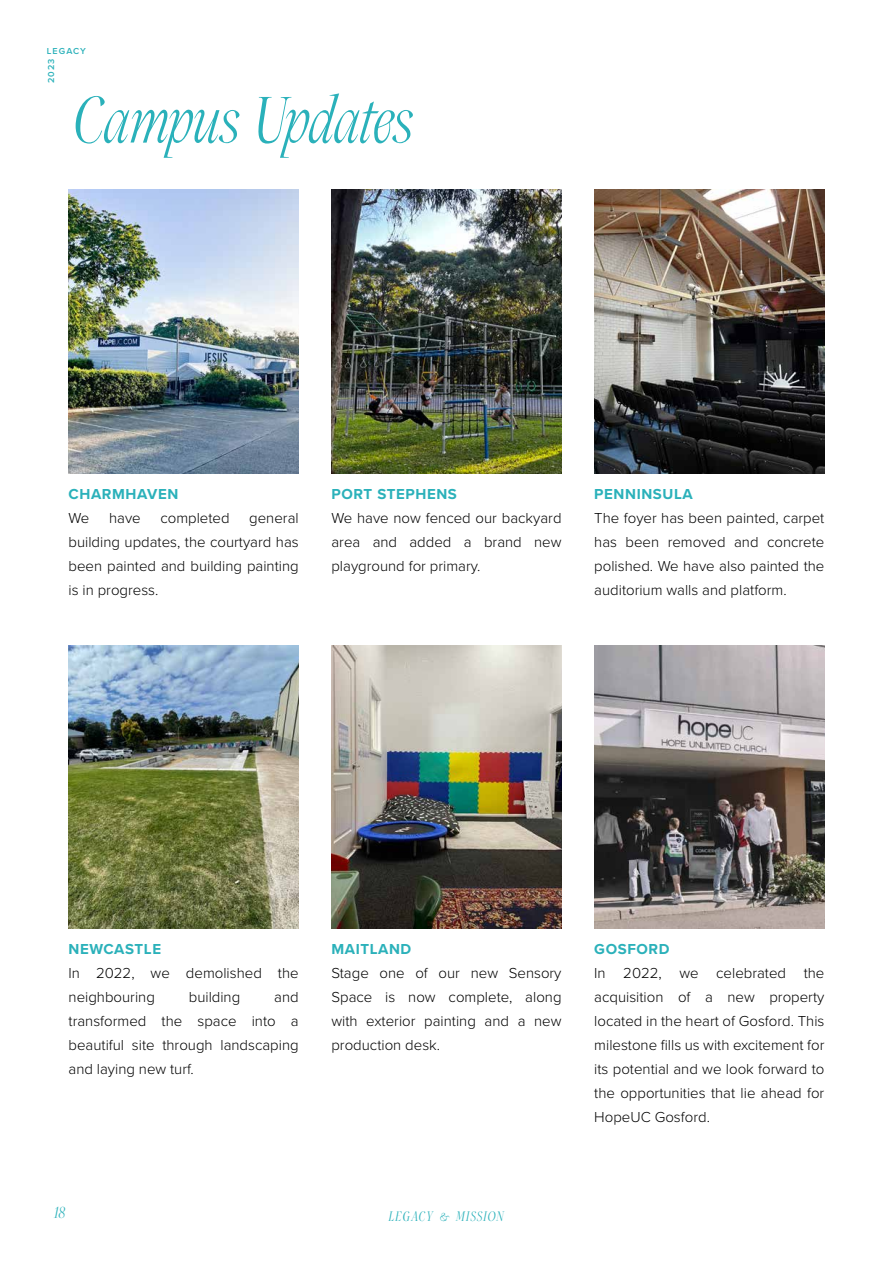
<style>
.page{position:relative;width:893px;height:1263px;background:#fff}
.page>*{position:absolute;margin:0;border:0;box-sizing:border-box;transform-origin:0 0}
.t1{font:italic 73.35px "Dark Paradise";color:#2ab1ba}
.t2{font:italic 18px "Dark Paradise";color:#2bb1ba}
.t3{font:italic 15.45px "Dark Paradise";letter-spacing:.1em;color:#2bb1ba}
.t4{font:300 15px/24px "Proxima Nova";color:#000;text-align:justify}
.t5{font:700 15px "Proxima Nova";letter-spacing:.04em;color:#2bb1ba}
.t6{font:600 9px "Proxima Nova";letter-spacing:.12em;color:#2bb1ba}
</style>
<div class="page">
<img style="left:69px;top:189px;width:230px;height:284px">
<img style="left:69px;top:645px;width:230px;height:284px">
<img style="left:594px;top:645px;width:230px;height:284px">
<img style="left:331px;top:645px;width:231px;height:284px">
<img style="left:594px;top:189px;width:230px;height:284px">
<img style="left:331px;top:189px;width:231px;height:284px">
<p class="t6" style="left:47px;top:44px;width:41px">LEGACY</p>
<p class="t6" style="left:44px;top:83px;width:26px;rotate:-90deg">2023</p>
<h1 class="t1" style="left:75px;top:80px;width:339px">Campus Updates</h1>
<p class="t5" style="left:69px;top:482px;width:111px">CHARMHAVEN</p>
<p class="t5" style="left:331px;top:482px;width:127px">PORT STEPHENS</p>
<p class="t5" style="left:594px;top:482px;width:100px">PENNINSULA</p>
<p class="t4" style="left:69px;top:505px;width:22px">We</p>
<p class="t4" style="left:109px;top:505px;width:33px">have</p>
<p class="t4" style="left:160px;top:505px;width:71px">completed</p>
<p class="t4" style="left:69px;top:505px;width:232px;text-indent:181px">general building updates, the courtyard has been painted and building painting is in progress.</p>
<p class="t4" style="left:331px;top:505px;width:232px">We have now fenced our backyard area and added a brand new playground for primary.</p>
<p class="t4" style="left:594px;top:505px;width:232px">The foyer has been painted, carpet has been removed and concrete polished. We have also painted the auditorium walls and platform.</p>
<p class="t5" style="left:69px;top:938px;width:94px">NEWCASTLE</p>
<p class="t5" style="left:331px;top:938px;width:81px">MAITLAND</p>
<p class="t5" style="left:594px;top:938px;width:77px">GOSFORD</p>
<p class="t4" style="left:69px;top:960px;width:232px">In 2022, we demolished the neighbouring</p>
<p class="t4" style="left:69px;top:984px;width:232px;text-indent:206px">and transformed the space into a beautiful site through landscaping and laying new turf.</p>
<p class="t4" style="left:189px;top:984px;width:53px">building</p>
<p class="t2" style="left:54px;top:1203px;width:13px">18</p>
<p class="t4" style="left:331px;top:960px;width:232px">Stage one of our new Sensory Space is now complete, along with exterior painting and a new production desk.</p>
<p class="t4" style="left:594px;top:960px;width:232px">In 2022, we celebrated the acquisition of a new property located in the heart of Gosford. This milestone fills us with excitement for its potential and we look forward to the opportunities that lie ahead for HopeUC Gosford.</p>
<p class="t3" style="left:389px;top:1208px;width:116px">LEGACY &amp; MISSION</p>
</div>
